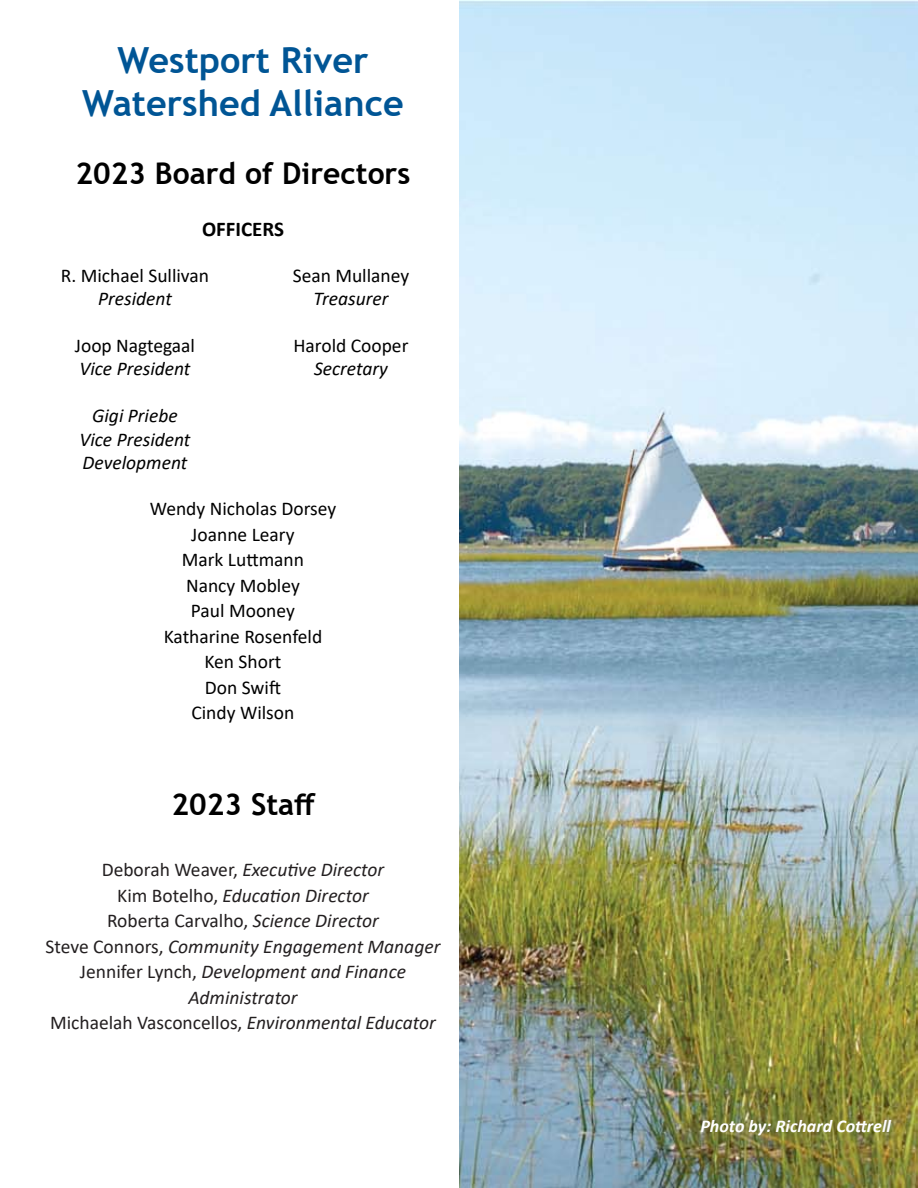
<style>
.page{position:relative;width:918px;height:1188px;background:#fff}
.page>*{position:absolute;margin:0;border:0;box-sizing:border-box;transform-origin:0 0}
.t1{font:700 36px/43.2px "Trebuchet MS";color:#005595;text-align:center}
.t2{font:700 30px "Trebuchet MS";color:#000}
.t3{font:700 21px "Calibri";color:#000}
.t4{font:italic 19.5px/25.5px "Calibri";color:#231f20;text-align:center}
.t5{font:19.5px/25.5px "Calibri";color:#000;text-align:center}
.t6{font:italic 19.5px/23.4px "Calibri";color:#000;text-align:center}
.t7{font:italic 700 18px "Calibri";color:#fff}
.s1{font-style:normal}
</style>
<div class="page">
<img style="left:459px;top:0;width:459px;height:1188px">
<h1 class="t1" style="left:82px;top:38px;width:323px">Westport River<br>Watershed Alliance</h1>
<h2 class="t2" style="left:76px;top:155px;width:336px">2023 Board of Directors</h2>
<p class="t3" style="left:202px;top:214px;width:83px">OFFICERS</p>
<p class="t5" style="left:61px;top:262px;width:150px">R. Michael Sullivan</p>
<p class="t6" style="left:98px;top:286px;width:75px">President</p>
<p class="t5" style="left:75px;top:332px;width:122px">Joop Nagtegaal</p>
<p class="t6" style="left:79px;top:356px;width:113px">Vice President</p>
<p class="t6" style="left:79px;top:403px;width:113px">Gigi Priebe<br>Vice President<br>Development</p>
<p class="t5" style="left:293px;top:262px;width:118px">Sean Mullaney</p>
<p class="t6" style="left:314px;top:286px;width:76px">Treasurer</p>
<p class="t5" style="left:293px;top:332px;width:117px">Harold Cooper</p>
<p class="t6" style="left:314px;top:356px;width:75px">Secretary</p>
<p class="t5" style="left:150px;top:496px;width:188px">Wendy Nicholas Dorsey<br>Joanne Leary<br>Mark Luttmann<br>Nancy Mobley<br>Paul Mooney<br>Katharine Rosenfeld<br>Ken Short<br>Don Swift<br>Cindy Wilson</p>
<h2 class="t2" style="left:172px;top:786px;width:146px">2023 Staff</h2>
<p class="t4" style="left:46px;top:856px;width:396px"><span class="s1">Deborah Weaver,</span> Executive Director<br><span class="s1">Kim Botelho,</span> Education Director<br><span class="s1">Roberta Carvalho,</span> Science Director<br><span class="s1">Steve Connors,</span> Community Engagement Manager <span class="s1">Jennifer Lynch,</span> Development and Finance Administrator<br><span class="s1">Michaelah Vasconcellos,</span> Environmental Educator</p>
<p class="t7" style="left:700px;top:1113px;width:192px">Photo by: Richard Cottrell</p>
</div>
